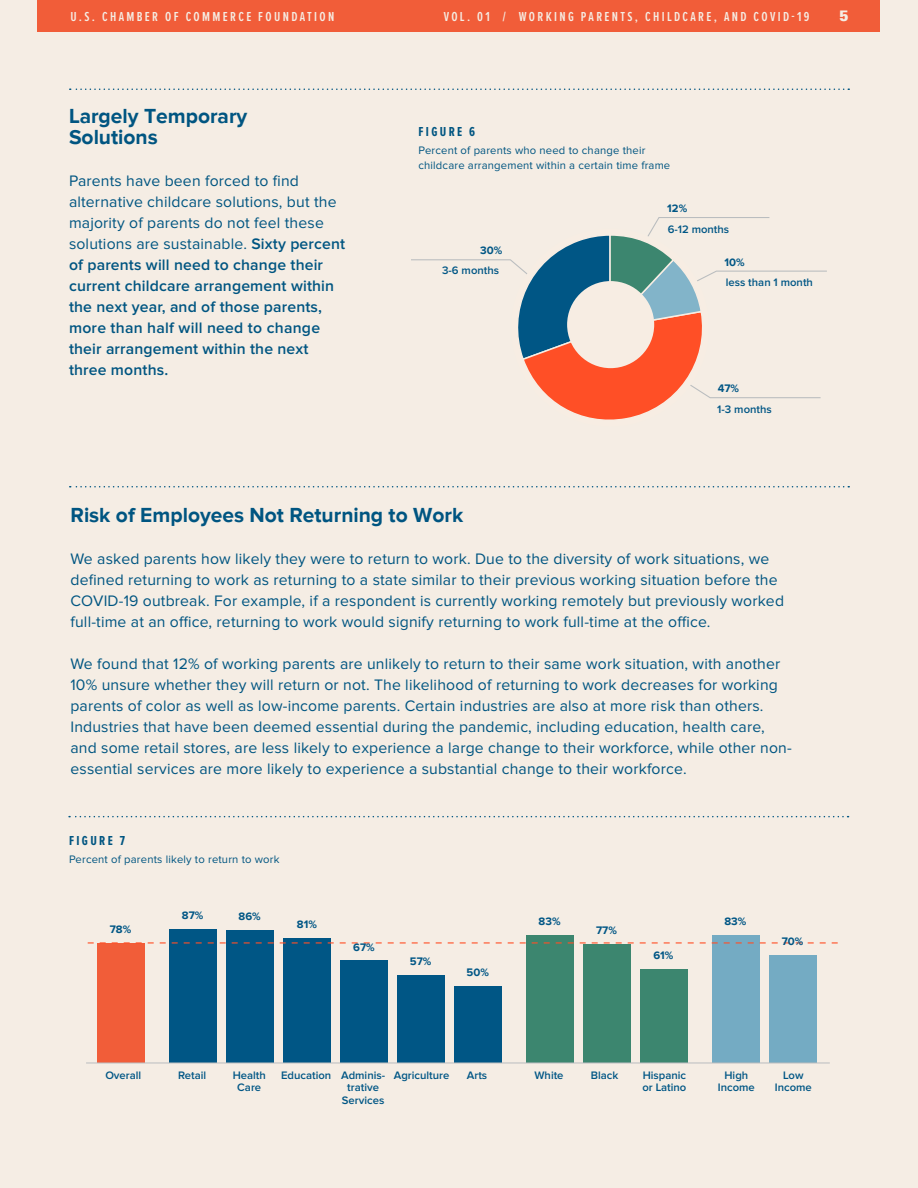
<style>
.page{position:relative;width:918px;height:1188px;background:#f5ede4}
.page>*{position:absolute;margin:0;border:0;box-sizing:border-box;transform-origin:0 0}
.t1{font:700 21px/21px "Proxima Nova";color:#005581}
.t2{font:15.75px/21px "Proxima Nova";letter-spacing:.01em;color:#005581}
.t3{font:600 15.75px/21px "Proxima Nova";letter-spacing:.01em;color:#005581}
.t4{font:700 15.75px "Serifa";color:#f5ede4}
.t5{font:600 13.5px "Proxima Nova Ex Cn";letter-spacing:.175em;color:#f5ede4}
.t6{font:700 13.5px "Proxima Nova Ex Cn";letter-spacing:.175em;color:#005581}
.t7{font:600 11.25px/12.8px "Proxima Nova";color:#005685;text-align:center}
.t8{font:11.25px/15px "Proxima Nova";letter-spacing:.015em;color:#005581}
.t9{font:700 11.25px "Proxima Nova";color:#005685}
.s1{font-weight:400}
</style>
<div class="page">
<div style="left:38px;top:0;width:842px;height:32px;background:#f15d39"></div>
<svg style="left:70px;top:486px;width:779px;height:2px"></svg>
<svg style="left:69px;top:816px;width:780px;height:1px"></svg>
<div style="left:97px;top:943px;width:48px;height:120px;background:#f15d39"></div>
<div style="left:169px;top:929px;width:48px;height:134px;background:#005685"></div>
<div style="left:226px;top:931px;width:48px;height:132px;background:#005685"></div>
<div style="left:283px;top:938px;width:48px;height:125px;background:#005685"></div>
<div style="left:340px;top:960px;width:48px;height:103px;background:#005685"></div>
<div style="left:397px;top:975px;width:48px;height:88px;background:#005685"></div>
<div style="left:454px;top:986px;width:48px;height:77px;background:#005685"></div>
<div style="left:526px;top:935px;width:48px;height:128px;background:#3c866f"></div>
<div style="left:583px;top:944px;width:48px;height:119px;background:#3c866f"></div>
<div style="left:640px;top:969px;width:48px;height:94px;background:#3c866f"></div>
<div style="left:712px;top:935px;width:47px;height:128px;background:#74abc3"></div>
<div style="left:769px;top:955px;width:47px;height:108px;background:#74abc3"></div>
<svg style="left:88px;top:942px;width:750px;height:2px"></svg>
<hr style="left:86px;top:1062px;width:744px;height:1px;background:#babdbf">
<svg style="left:411px;top:217px;width:416px;height:203px"></svg>
<div style="left:567px;top:281px;width:87px;height:87px;background:#f7ede3;border-radius:50%"></div>
<svg style="left:70px;top:88px;width:779px;height:2px"></svg>
<p class="t5" style="left:71px;top:7px;width:265px">U.S. CHAMBER OF COMMERCE FOUNDATION</p>
<p class="t5" style="left:444px;top:7px;width:367px">VOL. 01 / WORKING PARENTS, CHILDCARE, AND COVID-19</p>
<p class="t4" style="left:839px;top:7px;width:10px">5</p>
<h1 class="t1" style="left:69px;top:106px;width:180px">Largely Temporary<br>Solutions</h1>
<p class="t3" style="left:69px;top:171px;width:278px"><span class="s1">Parents have been forced to find alternative childcare solutions, but the majority of parents do not feel these solutions are sustainable.</span> Sixty percent of parents will need to change their current childcare arrangement within the next year, and of those parents, more than half will need to change their arrangement within the next three months.</p>
<p class="t6" style="left:418px;top:122px;width:58px">FIGURE 6</p>
<p class="t8" style="left:418px;top:144px;width:253px">Percent of parents who need to change their childcare arrangement within a certain time frame</p>
<p class="t9" style="left:667px;top:202px;width:21px">12%</p>
<p class="t9" style="left:480px;top:244px;width:24px">30%</p>
<p class="t7" style="left:442px;top:265px;width:59px">3-6 months</p>
<p class="t7" style="left:668px;top:223px;width:63px">6-12 months</p>
<p class="t9" style="left:725px;top:256px;width:22px">10%</p>
<p class="t7" style="left:726px;top:277px;width:89px">less than 1 month</p>
<p class="t9" style="left:718px;top:382px;width:23px">47%</p>
<p class="t7" style="left:717px;top:403px;width:56px">1-3 months</p>
<h1 class="t1" style="left:70px;top:505px;width:394px">Risk of Employees Not Returning to Work</h1>
<p class="t2" style="left:70px;top:549px;width:715px">We asked parents how likely they were to return to work. Due to the diversity of work situations, we defined returning to work as returning to a state similar to their previous working situation before the COVID-19 outbreak. For example, if a respondent is currently working remotely but previously worked full-time at an office, returning to work would signify returning to work full-time at the office.</p>
<p class="t2" style="left:70px;top:654px;width:723px">We found that 12% of working parents are unlikely to return to their same work situation, with another 10% unsure whether they will return or not. The likelihood of returning to work decreases for working parents of color as well as low-income parents. Certain industries are also at more risk than others.<br>Industries that have been deemed essential during the pandemic, including education, health care, and some retail stores, are less likely to experience a large change to their workforce, while other non&shy;essential services are more likely to experience a substantial change to their workforce.</p>
<p class="t6" style="left:69px;top:831px;width:58px">FIGURE 7</p>
<p class="t8" style="left:69px;top:853px;width:212px">Percent of parents likely to return to work</p>
<p class="t9" style="left:110px;top:923px;width:23px">78%</p>
<p class="t9" style="left:182px;top:909px;width:23px">87%</p>
<p class="t9" style="left:239px;top:910px;width:24px">86%</p>
<p class="t9" style="left:297px;top:918px;width:21px">81%</p>
<p class="t9" style="left:353px;top:941px;width:23px">67%</p>
<p class="t9" style="left:410px;top:955px;width:23px">57%</p>
<p class="t9" style="left:467px;top:966px;width:24px">50%</p>
<p class="t9" style="left:539px;top:915px;width:23px">83%</p>
<p class="t9" style="left:596px;top:924px;width:22px">77%</p>
<p class="t9" style="left:653px;top:949px;width:21px">61%</p>
<p class="t9" style="left:724px;top:915px;width:23px">83%</p>
<p class="t9" style="left:782px;top:935px;width:23px">70%</p>
<p class="t7" style="left:105px;top:1069px;width:37px">Overall</p>
<p class="t7" style="left:178px;top:1069px;width:30px">Retail</p>
<p class="t7" style="left:233px;top:1069px;width:35px">Health</p>
<p class="t7" style="left:281px;top:1069px;width:52px">Education</p>
<p class="t7" style="left:237px;top:1082px;width:25px">Care</p>
<p class="t7" style="left:341px;top:1069px;width:110px">Adminis- Agriculture</p>
<p class="t7" style="left:467px;top:1069px;width:22px">Arts</p>
<p class="t7" style="left:534px;top:1069px;width:31px">White</p>
<p class="t7" style="left:591px;top:1069px;width:29px">Black</p>
<p class="t7" style="left:342px;top:1082px;width:44px">trative<br>Services</p>
<p class="t7" style="left:642px;top:1069px;width:46px;text-align:left">Hispanic or Latino</p>
<p class="t7" style="left:718px;top:1069px;width:39px">High<br>Income</p>
<p class="t7" style="left:775px;top:1069px;width:39px">Low<br>Income</p>
</div>
